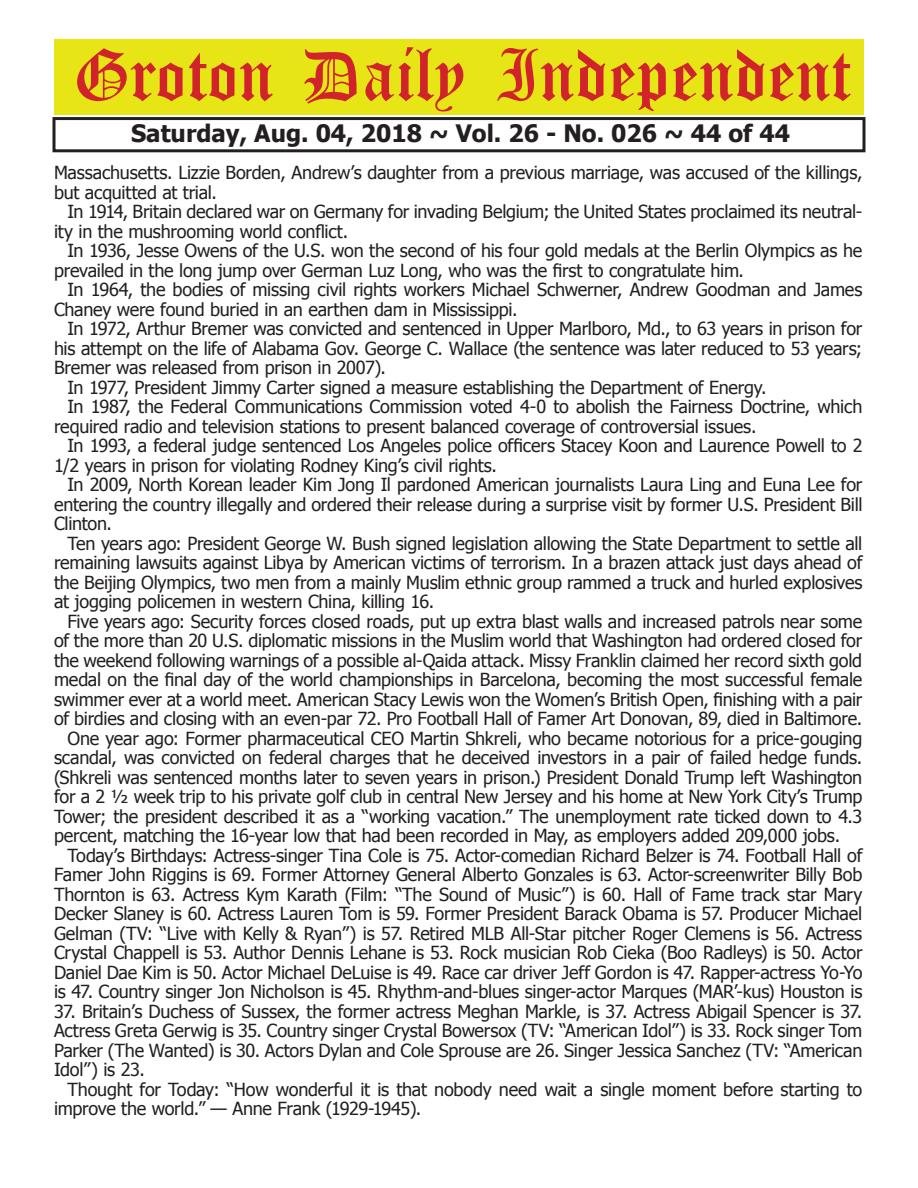
<style>
.page{position:relative;width:918px;height:1188px;background:#fff}
.page>*{position:absolute;margin:0;border:0;box-sizing:border-box;transform-origin:0 0}
.t1{font:54px "Old English Five";color:#d1232a}
.t2{font:700 24px "Tahoma";color:#231f20}
.t3{font:18px/19.5px "Tahoma";letter-spacing:-.01em;color:#231f20}
</style>
<div class="page">
<div style="left:52px;top:117px;width:814px;height:35px;border:3px solid #231f20"></div>
<div style="left:54px;top:40px;width:810px;height:75px;background:#e7e515"></div>
<h1 class="t1" style="left:73px;top:50px;width:779px">Groton Daily Independent</h1>
<h2 class="t2" style="left:131px;top:116px;width:660px">Saturday, Aug. 04, 2018 ~ Vol. 26 - No. 026 ~ 44 of 44</h2>
<p class="t3" style="left:54px;top:162px;width:810px">Massachusetts. Lizzie Borden, Andrew’s daughter from a previous marriage, was accused of the killings, but acquitted at trial.</p>
<p class="t3" style="left:54px;top:201px;width:810px;text-indent:14px">In 1914, Britain declared war on Germany for invading Belgium; the United States proclaimed its neutral&shy;ity in the mushrooming world conflict.</p>
<p class="t3" style="left:54px;top:240px;width:810px;text-indent:14px">In 1936, Jesse Owens of the U.S. won the second of his four gold medals at the Berlin Olympics as he prevailed in the long jump over German Luz Long, who was the first to congratulate him.</p>
<p class="t3" style="left:54px;top:279px;width:810px;text-indent:14px">In 1964, the bodies of missing civil rights workers Michael Schwerner, Andrew Goodman and James<br>Chaney were found buried in an earthen dam in Mississippi.</p>
<p class="t3" style="left:68px;top:318px;width:796px">In 1972, Arthur Bremer was convicted and sentenced in Upper Marlboro, Md., to 63 years in prison for</p>
<p class="t3" style="left:54px;top:338px;width:810px">his attempt on the life of Alabama Gov. George C. Wallace (the sentence was later reduced to 53 years;</p>
<p class="t3" style="left:54px;top:357px;width:334px">Bremer was released from prison in 2007).</p>
<p class="t3" style="left:68px;top:377px;width:701px">In 1977, President Jimmy Carter signed a measure establishing the Department of Energy.</p>
<p class="t3" style="left:68px;top:396px;width:796px">In 1987, the Federal Communications Commission voted 4-0 to abolish the Fairness Doctrine, which</p>
<p class="t3" style="left:54px;top:416px;width:704px">required radio and television stations to present balanced coverage of controversial issues.</p>
<p class="t3" style="left:68px;top:435px;width:797px">In 1993, a federal judge sentenced Los Angeles police officers Stacey Koon and Laurence Powell to 2</p>
<p class="t3" style="left:54px;top:455px;width:445px">1/2 years in prison for violating Rodney King’s civil rights.</p>
<p class="t3" style="left:68px;top:474px;width:796px">In 2009, North Korean leader Kim Jong Il pardoned American journalists Laura Ling and Euna Lee for</p>
<p class="t3" style="left:54px;top:494px;width:810px">entering the country illegally and ordered their release during a surprise visit by former U.S. President Bill</p>
<p class="t3" style="left:54px;top:513px;width:60px">Clinton.</p>
<p class="t3" style="left:68px;top:533px;width:796px">Ten years ago: President George W. Bush signed legislation allowing the State Department to settle all</p>
<p class="t3" style="left:54px;top:552px;width:810px">remaining lawsuits against Libya by American victims of terrorism. In a brazen attack just days ahead of</p>
<p class="t3" style="left:54px;top:572px;width:810px">the Beijing Olympics, two men from a mainly Muslim ethnic group rammed a truck and hurled explosives</p>
<p class="t3" style="left:54px;top:591px;width:382px">at jogging policemen in western China, killing 16.</p>
<p class="t3" style="left:68px;top:611px;width:796px">Five years ago: Security forces closed roads, put up extra blast walls and increased patrols near some</p>
<p class="t3" style="left:54px;top:630px;width:810px">of the more than 20 U.S. diplomatic missions in the Muslim world that Washington had ordered closed for</p>
<p class="t3" style="left:54px;top:650px;width:810px">the weekend following warnings of a possible al-Qaida attack. Missy Franklin claimed her record sixth gold</p>
<p class="t3" style="left:54px;top:669px;width:810px">medal on the final day of the world championships in Barcelona, becoming the most successful female</p>
<p class="t3" style="left:54px;top:689px;width:810px">swimmer ever at a world meet. American Stacy Lewis won the Women’s British Open, finishing with a pair</p>
<p class="t3" style="left:54px;top:708px;width:810px">of birdies and closing with an even-par 72. Pro Football Hall of Famer Art Donovan, 89, died in Baltimore.</p>
<p class="t3" style="left:68px;top:728px;width:796px">One year ago: Former pharmaceutical CEO Martin Shkreli, who became notorious for a price-gouging</p>
<p class="t3" style="left:54px;top:747px;width:810px">scandal, was convicted on federal charges that he deceived investors in a pair of failed hedge funds.</p>
<p class="t3" style="left:54px;top:766px;width:810px">(Shkreli was sentenced months later to seven years in prison.) President Donald Trump left Washington</p>
<p class="t3" style="left:54px;top:786px;width:810px">for a 2 ½ week trip to his private golf club in central New Jersey and his home at New York City’s Trump</p>
<p class="t3" style="left:54px;top:805px;width:810px">Tower; the president described it as a “working vacation.” The unemployment rate ticked down to 4.3</p>
<p class="t3" style="left:54px;top:825px;width:788px">percent, matching the 16-year low that had been recorded in May, as employers added 209,000 jobs.</p>
<p class="t3" style="left:68px;top:844px;width:797px">Today’s Birthdays: Actress-singer Tina Cole is 75. Actor-comedian Richard Belzer is 74. Football Hall of</p>
<p class="t3" style="left:54px;top:864px;width:810px">Famer John Riggins is 69. Former Attorney General Alberto Gonzales is 63. Actor-screenwriter Billy Bob</p>
<p class="t3" style="left:54px;top:883px;width:810px">Thornton is 63. Actress Kym Karath (Film: “The Sound of Music”) is 60. Hall of Fame track star Mary</p>
<p class="t3" style="left:54px;top:903px;width:810px">Decker Slaney is 60. Actress Lauren Tom is 59. Former President Barack Obama is 57. Producer Michael</p>
<p class="t3" style="left:54px;top:922px;width:810px">Gelman (TV: “Live with Kelly &amp; Ryan”) is 57. Retired MLB All-Star pitcher Roger Clemens is 56. Actress</p>
<p class="t3" style="left:54px;top:942px;width:810px">Crystal Chappell is 53. Author Dennis Lehane is 53. Rock musician Rob Cieka (Boo Radleys) is 50. Actor</p>
<p class="t3" style="left:54px;top:961px;width:810px">Daniel Dae Kim is 50. Actor Michael DeLuise is 49. Race car driver Jeff Gordon is 47. Rapper-actress Yo-Yo</p>
<p class="t3" style="left:54px;top:981px;width:810px">is 47. Country singer Jon Nicholson is 45. Rhythm-and-blues singer-actor Marques (MAR’-kus) Houston is</p>
<p class="t3" style="left:54px;top:1000px;width:810px;text-align:justify">37. Britain’s Duchess of Sussex, the former actress Meghan Markle, is 37. Actress Abigail Spencer is 37.<br>Actress Greta Gerwig is 35. Country singer Crystal Bowersox (TV: “American Idol”) is 33. Rock singer Tom Parker (The Wanted) is 30. Actors Dylan and Cole Sprouse are 26. Singer Jessica Sanchez (TV: “American Idol”) is 23.</p>
<p class="t3" style="left:54px;top:1078px;width:810px;text-indent:14px">Thought for Today: “How wonderful it is that nobody need wait a single moment before starting to improve the world.” — Anne Frank (1929-1945).</p>
</div>
